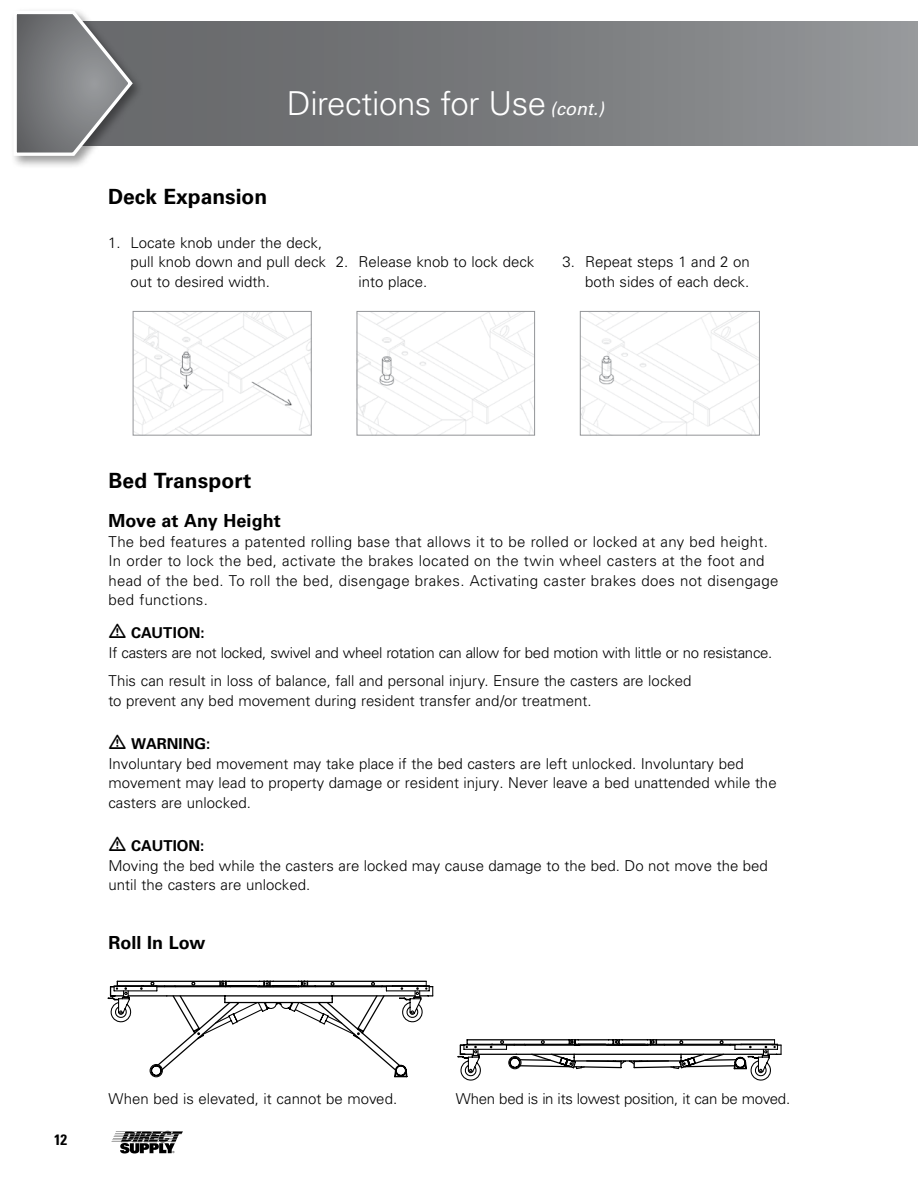
<style>
.page{position:relative;width:918px;height:1188px;background:#fff}
.page>*{position:absolute;margin:0;border:0;box-sizing:border-box;transform-origin:0 0}
.t1{font:300 33px "Univers LT Std";letter-spacing:-.015em;color:#fff}
.t2{font:700 21px "Univers LT Std";color:#000}
.t3{font:700 18px "Univers LT Std";letter-spacing:.005em;color:#000}
.t4{font:300 15px/19.5px "Univers LT Std";color:#000}
.t5{font:300 15px/19.5px "Univers LT Std";letter-spacing:.02em;color:#000}
.t6{font:300 15px/19.5px "Univers LT Std";letter-spacing:-.02em;color:#000}
.t7{font:700 condensed 15px "Univers LT Std";color:#000}
.s1{font-weight:400;font-style:italic;font-size:18px}
.s2{font-weight:700}
</style>
<div class="page">
<svg style="left:111px;top:1131px;width:72px;height:22px"></svg>
<div style="left:69px;top:21px;width:849px;height:124px;background:linear-gradient(to right,#5f6063,#939598)"></div>
<div style="left:10px;top:7px;width:135px;height:162px;background:#000;opacity:.4"></div>
<svg style="left:12px;top:9px;width:123px;height:149px;background:#8c8d8f"></svg>
<svg style="left:108px;top:981px;width:325px;height:97px"></svg>
<svg style="left:457px;top:1039px;width:325px;height:42px"></svg>
<img style="left:135px;top:313px;width:175px;height:120px">
<div style="left:133px;top:311px;width:179px;height:124px;border:1px solid #939598"></div>
<img style="left:359px;top:313px;width:174px;height:120px">
<div style="left:357px;top:311px;width:178px;height:124px;border:1px solid #939598"></div>
<img style="left:582px;top:313px;width:176px;height:120px">
<div style="left:580px;top:311px;width:180px;height:124px;border:1px solid #939598"></div>
<h1 class="t1" style="left:287px;top:84px;width:319px">Directions for Use <span class="s1">(cont.)</span></h1>
<h2 class="t2" style="left:108px;top:185px;width:161px">Deck Expansion</h2>
<p class="t4" style="left:130px;top:233px;width:197px;text-indent:-22px">1. Locate knob under the deck, pull knob down and pull deck out to desired width.</p>
<p class="t4" style="left:358px;top:252px;width:177px;text-indent:-22px">2. Release knob to lock deck into place.</p>
<p class="t4" style="left:562px;top:252px;width:189px;text-align:right">3. Repeat steps 1 and 2 on both sides of each deck.</p>
<h2 class="t2" style="left:108px;top:469px;width:144px">Bed Transport</h2>
<p class="t3" style="left:108px;top:510px;width:174px">Move at Any Height</p>
<p class="t5" style="left:108px;top:532px;width:672px">The bed features a patented rolling base that allows it to be rolled or locked at any bed height.<br>In order to lock the bed, activate the brakes located on the twin wheel casters at the foot and head of the bed. To roll the bed, disengage brakes. Activating caster brakes does not disengage bed functions.</p>
<p class="t6" style="left:108px;top:623px;width:665px">• <span class="s2">CAUTION:<br></span>If casters are not locked, swivel and wheel rotation can allow for bed motion with little or no resistance.</p>
<p class="t4" style="left:108px;top:671px;width:584px">This can result in loss of balance, fall and personal injury. Ensure the casters are locked to prevent any bed movement during resident transfer and/or treatment.</p>
<p class="t4" style="left:108px;top:734px;width:670px">• <span class="s2">WARNING:<br></span>Involuntary bed movement may take place if the bed casters are left unlocked. Involuntary bed movement may lead to property damage or resident injury. Never leave a bed unattended while the casters are unlocked.</p>
<p class="t4" style="left:108px;top:836px;width:661px">• <span class="s2">CAUTION:<br></span>Moving the bed while the casters are locked may cause damage to the bed. Do not move the bed until the casters are unlocked.</p>
<p class="t3" style="left:108px;top:932px;width:99px">Roll In Low</p>
<p class="t7" style="left:54px;top:1130px;width:15px">12</p>
<p class="t4" style="left:108px;top:1089px;width:290px">When bed is elevated, it cannot be moved.</p>
<p class="t6" style="left:456px;top:1089px;width:336px">When bed is in its lowest position, it can be moved.</p>
</div>
